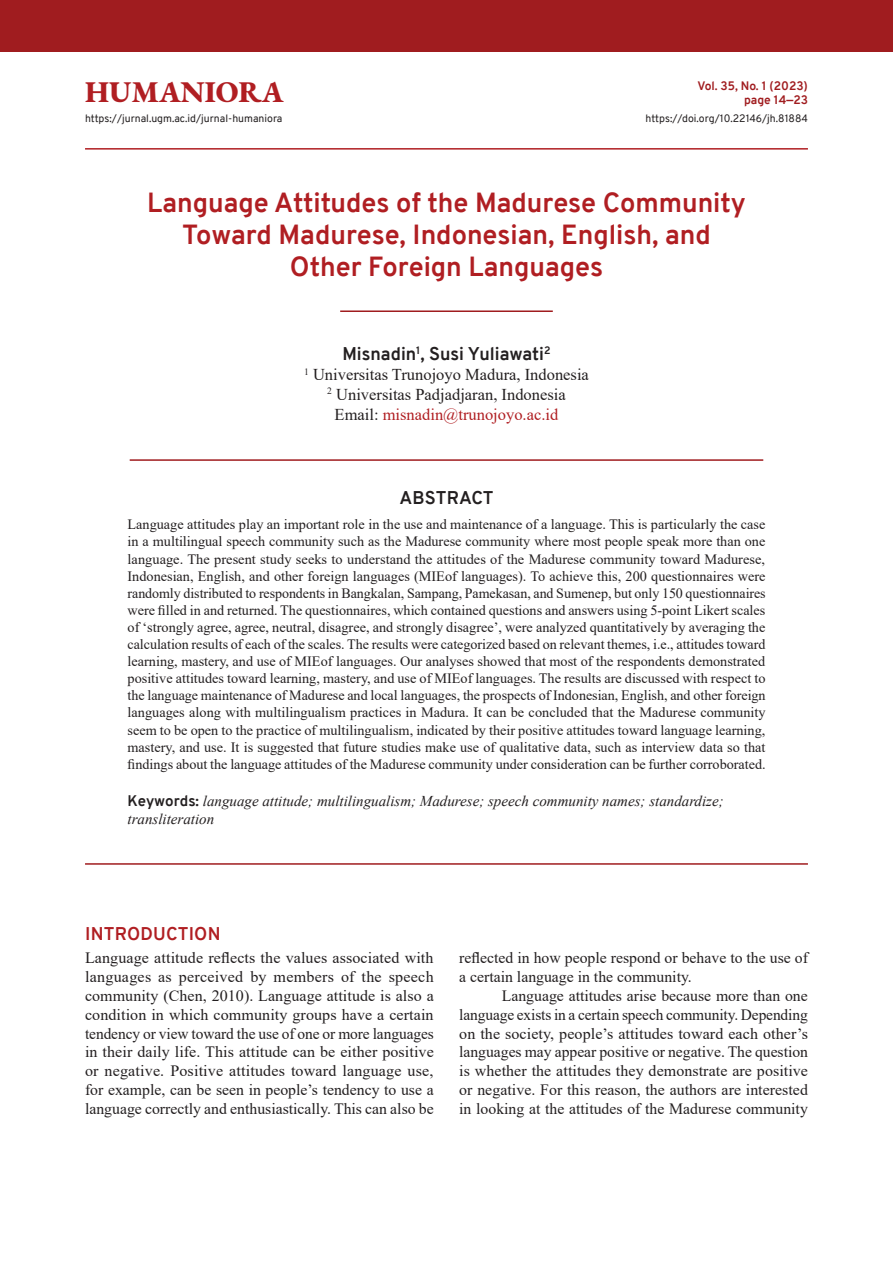
<style>
.page{position:relative;width:893px;height:1263px;background:#fff}
.page>*{position:absolute;margin:0;border:0;box-sizing:border-box;transform-origin:0 0}
.Humaniora{font:800 30px "EB Garamond";color:#b01e22}
.Judul{font:700 27px/32.4px "Overpass";color:#b01e22;text-align:center}
.Penulis{font:700 18px "Overpass";color:#231f20}
.Sub_1{font:700 18px "Overpass";letter-spacing:.01em;color:#b01e22}
.Jdl_Abstrak{font:700 18px "Overpass";color:#231f20}
.Identitas_Penulis{font:16.5px "Times New Roman";color:#231f20}
.Identitas_Penulis-2{font:16.5px "Times New Roman";color:#b01e22}
.Isi_awal{font:15.75px/18.9px "Times New Roman";color:#231f20;text-align:justify}
.Isi__Base{font:15.75px/18.9px "Times New Roman";color:#231f20;text-align:justify}
.Keyword{font:italic 15px/18px "Times New Roman";color:#231f20}
.Abstrak{font:14.25px/17.1px "Times New Roman";color:#231f20;text-align:justify}
.t1{font:700 12px "Overpass";color:#a01c1f}
.t2{font:10.5px "Overpass";color:#231f20}
.s1{color:#231f20}
.s2{font-family:"Overpass";font-weight:700;font-style:normal}
</style>
<div class="page">
<hr style="left:85px;top:148px;width:723px;height:2px;background:#b01e22">
<div style="left:0;top:0;width:893px;height:51px;background:#a01c1f"></div>
<hr style="left:340px;top:310px;width:213px;height:2px;background:#a01c1f">
<hr style="left:130px;top:459px;width:633px;height:2px;background:#a01c1f">
<hr style="left:85px;top:863px;width:723px;height:2px;background:#a01c1f">
<p class="Humaniora" style="left:85px;top:70px;width:200px">HUMANIORA</p>
<p class="t1" style="left:697px;top:77px;width:112px">Vol. 35, No. 1 (2023)</p>
<p class="t2" style="left:646px;top:111px;width:164px">https://doi.org/10.22146/jh.81884</p>
<p class="t1" style="left:744px;top:91px;width:65px">page 14—23</p>
<p class="t2" style="left:85px;top:111px;width:199px">https://jurnal.ugm.ac.id/jurnal-humaniora</p>
<p class="Judul" style="left:147px;top:186px;width:600px">Language Attitudes of the Madurese Community<br>Toward Madurese, Indonesian, English, and<br>Other Foreign Languages</p>
<p class="Penulis" style="left:342px;top:341px;width:210px">Misnadin<sup>1</sup>, Susi Yuliawati<sup>2</sup></p>
<p class="Identitas_Penulis" style="left:304px;top:363px;width:286px"><sup>1</sup> Universitas Trunojoyo Madura, Indonesia</p>
<p class="Identitas_Penulis" style="left:327px;top:383px;width:240px"><sup>2</sup> Universitas Padjadjaran, Indonesia</p>
<p class="Identitas_Penulis-2" style="left:335px;top:403px;width:225px"><span class="s1">Email:</span> misnadin@trunojoyo.ac.id</p>
<p class="Jdl_Abstrak" style="left:400px;top:485px;width:96px">ABSTRACT</p>
<p class="Abstrak" style="left:128px;top:515px;width:640px">Language attitudes play an important role in the use and maintenance of a language. This is particularly the case in a multilingual speech community such as the Madurese community where most people speak more than one language. The present study seeks to understand the attitudes of the Madurese community toward Madurese, Indonesian, English, and other foreign languages (MIEof languages). To achieve this, 200 questionnaires were randomly distributed to respondents in Bangkalan, Sampang, Pamekasan, and Sumenep, but only 150 questionnaires were filled in and returned. The questionnaires, which contained questions and answers using 5-point Likert scales of ‘strongly agree, agree, neutral, disagree, and strongly disagree’, were analyzed quantitatively by averaging the calculation results of each of the scales. The results were categorized based on relevant themes, i.e., attitudes toward learning, mastery, and use of MIEof languages. Our analyses showed that most of the respondents demonstrated positive attitudes toward learning, mastery, and use of MIEof languages. The results are discussed with respect to the language maintenance of Madurese and local languages, the prospects of Indonesian, English, and other foreign languages along with multilingualism practices in Madura. It can be concluded that the Madurese community seem to be open to the practice of multilingualism, indicated by their positive attitudes toward language learning, mastery, and use. It is suggested that future studies make use of qualitative data, such as interview data so that findings about the language attitudes of the Madurese community under consideration can be further corroborated.</p>
<p class="Keyword" style="left:128px;top:791px;width:598px"><span class="s2">Keywords:</span> language attitude; multilingualism; Madurese; speech community names; standardize; transliteration</p>
<p class="Sub_1" style="left:85px;top:921px;width:137px">INTRODUCTION</p>
<p class="Isi_awal" style="left:85px;top:948px;width:350px">Language attitude reflects the values associated with languages as perceived by members of the speech community (Chen, 2010). Language attitude is also a condition in which community groups have a certain tendency or view toward the use of one or more languages in their daily life. This attitude can be either positive or negative. Positive attitudes toward language use, for example, can be seen in people’s tendency to use a language correctly and enthusiastically. This can also be</p>
<p class="Isi_awal" style="left:459px;top:948px;width:350px">reflected in how people respond or behave to the use of a certain language in the community.</p>
<p class="Isi__Base" style="left:459px;top:985px;width:350px;text-indent:43px">Language attitudes arise because more than one language exists in a certain speech community. Depending on the society, people’s attitudes toward each other’s languages may appear positive or negative. The question is whether the attitudes they demonstrate are positive or negative. For this reason, the authors are interested in looking at the attitudes of the Madurese community</p>
</div>
